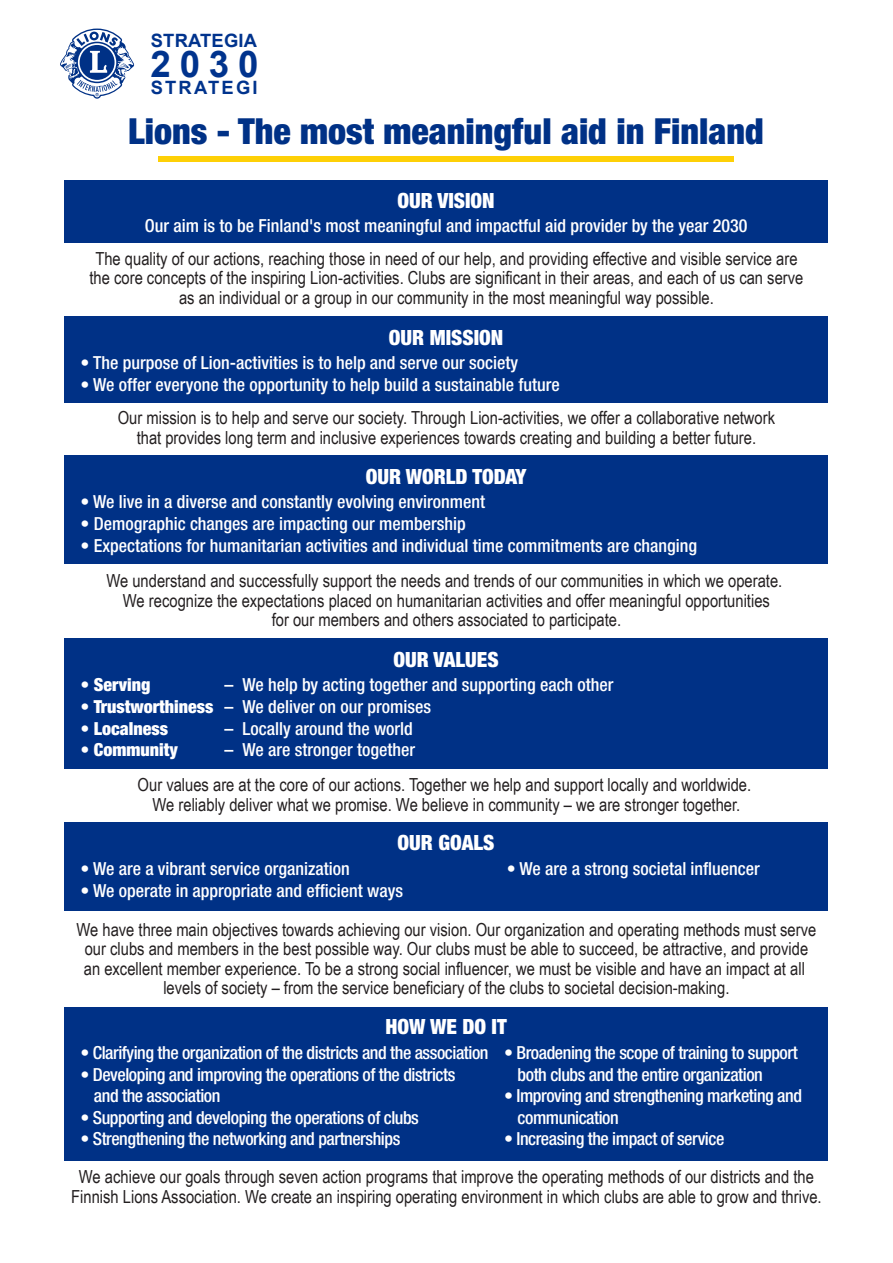
<style>
.page{position:relative;width:893px;height:1263px;background:#fff}
.page>*{position:absolute;margin:0;border:0;box-sizing:border-box;transform-origin:0 0}
.t1{font:700 36.75px "Arial";color:#00338d}
.t2{font:900 condensed 36px "Helvetica Neue";color:#003186}
.t3{font:900 condensed 21px "Helvetica Neue";color:#fff}
.t4{font:700 18.45px "Arial";letter-spacing:.01em;color:#00338d}
.t5{font:700 18.45px "Arial";letter-spacing:.12em;color:#00338d}
.t6{font:18px/19.5px "Arial Narrow";color:#231f20;text-align:center}
.t7{font:500 condensed 18px "Helvetica Neue";color:#fff}
.t8{font:500 condensed 18px/21.6px "Helvetica Neue";letter-spacing:-.025em;color:#fff}
.t9{font:900 condensed 18px "Helvetica Neue";color:#fff}
.s1{font-weight:500}
.s2{font-weight:900}
</style>
<div class="page">
<svg style="left:60px;top:29px;width:74px;height:70px"></svg>
<div style="left:159px;top:156px;width:575px;height:6px;background:#fed006"></div>
<div style="left:65px;top:181px;width:763px;height:62px;background:#003186"></div>
<div style="left:65px;top:317px;width:763px;height:86px;background:#003186"></div>
<div style="left:65px;top:456px;width:763px;height:108px;background:#003186"></div>
<div style="left:65px;top:639px;width:763px;height:130px;background:#003186"></div>
<div style="left:65px;top:822px;width:763px;height:89px;background:#003186"></div>
<div style="left:65px;top:1007px;width:763px;height:153px;background:#003186"></div>
<p class="t4" style="left:151px;top:27px;width:108px">STRATEGIA</p>
<p class="t5" style="left:151px;top:74px;width:108px">STRATEGI</p>
<h1 class="t1" style="left:150px;top:38px;width:110px">2030</h1>
<h2 class="t2" style="left:128px;top:109px;width:637px">Lions - The most meaningful aid in Finland</h2>
<p class="t3" style="left:397px;top:188px;width:99px">OUR VISION</p>
<p class="t7" style="left:145px;top:215px;width:604px">Our aim is to be Finland's most meaningful and impactful aid provider by the year 2030</p>
<p class="t6" style="left:90px;top:248px;width:715px">The quality of our actions, reaching those in need of our help, and providing effective and visible service are the core concepts of the inspiring Lion-activities. Clubs are significant in their areas, and each of us can serve as an individual or a group in our community in the most meaningful way possible.</p>
<p class="t3" style="left:389px;top:324px;width:116px">OUR MISSION</p>
<p class="t7" style="left:80px;top:352px;width:439px">• The purpose of Lion-activities is to help and serve our society</p>
<p class="t7" style="left:80px;top:374px;width:481px">• We offer everyone the opportunity to help build a sustainable future</p>
<p class="t6" style="left:118px;top:407px;width:659px">Our mission is to help and serve our society. Through Lion-activities, we offer a collaborative network that provides long term and inclusive experiences towards creating and building a better future.</p>
<p class="t3" style="left:366px;top:463px;width:162px">OUR WORLD TODAY</p>
<p class="t7" style="left:80px;top:491px;width:406px">• We live in a diverse and constantly evolving environment</p>
<p class="t7" style="left:80px;top:513px;width:387px">• Demographic changes are impacting our membership</p>
<p class="t7" style="left:80px;top:534px;width:618px">• Expectations for humanitarian activities and individual time commitments are changing</p>
<p class="t6" style="left:106px;top:571px;width:677px">We understand and successfully support the needs and trends of our communities in which we operate.<br>We recognize the expectations placed on humanitarian activities and offer meaningful opportunities<br>for our members and others associated to participate.</p>
<p class="t3" style="left:394px;top:646px;width:107px">OUR VALUES</p>
<p class="t9" style="left:80px;top:674px;width:72px"><span class="s1">•</span> Serving</p>
<p class="t7" style="left:224px;top:674px;width:391px">– We help by acting together and supporting each other</p>
<p class="t7" style="left:80px;top:696px;width:352px">• <span class="s2">Trustworthiness</span> – We deliver on our promises</p>
<p class="t9" style="left:80px;top:717px;width:89px"><span class="s1">•</span> Localness</p>
<p class="t7" style="left:224px;top:717px;width:190px">– Locally around the world</p>
<p class="t9" style="left:80px;top:739px;width:99px"><span class="s1">•</span> Community</p>
<p class="t7" style="left:224px;top:739px;width:192px">– We are stronger together</p>
<p class="t6" style="left:138px;top:774px;width:615px">Our values are at the core of our actions. Together we help and support locally and worldwide.<br>We reliably deliver what we promise. We believe in community – we are stronger together.</p>
<p class="t3" style="left:398px;top:830px;width:98px">OUR GOALS</p>
<p class="t7" style="left:80px;top:858px;width:271px">• We are a vibrant service organization</p>
<p class="t7" style="left:80px;top:879px;width:324px">• We operate in appropriate and efficient ways</p>
<p class="t6" style="left:77px;top:919px;width:741px">We have three main objectives towards achieving our vision. Our organization and operating methods must serve our clubs and members in the best possible way. Our clubs must be able to succeed, be attractive, and provide an excellent member experience. To be a strong social influencer, we must be visible and have an impact at all levels of society – from the service beneficiary of the clubs to societal decision-making.</p>
<p class="t3" style="left:385px;top:1014px;width:123px">HOW WE DO IT</p>
<p class="t8" style="left:80px;top:1042px;width:410px">• Clarifying the organization of the districts and the association</p>
<p class="t8" style="left:94px;top:1063px;width:363px;text-indent:-14px">• Developing and improving the operations of the districts and the association</p>
<p class="t8" style="left:80px;top:1106px;width:340px">• Supporting and developing the operations of clubs</p>
<p class="t8" style="left:80px;top:1128px;width:321px">• Strengthening the networking and partnerships</p>
<p class="t6" style="left:71px;top:1166px;width:752px">We achieve our goals through seven action programs that improve the operating methods of our districts and the<br>Finnish Lions Association. We create an inspiring operating environment in which clubs are able to grow and thrive.</p>
<p class="t7" style="left:507px;top:858px;width:255px">• We are a strong societal influencer</p>
<p class="t8" style="left:518px;top:1042px;width:282px;text-indent:-14px">• Broadening the scope of training to support both clubs and the entire organization</p>
<p class="t8" style="left:518px;top:1085px;width:286px;text-indent:-14px">• Improving and strengthening marketing and communication</p>
<p class="t8" style="left:504px;top:1128px;width:222px">• Increasing the impact of service</p>
</div>
